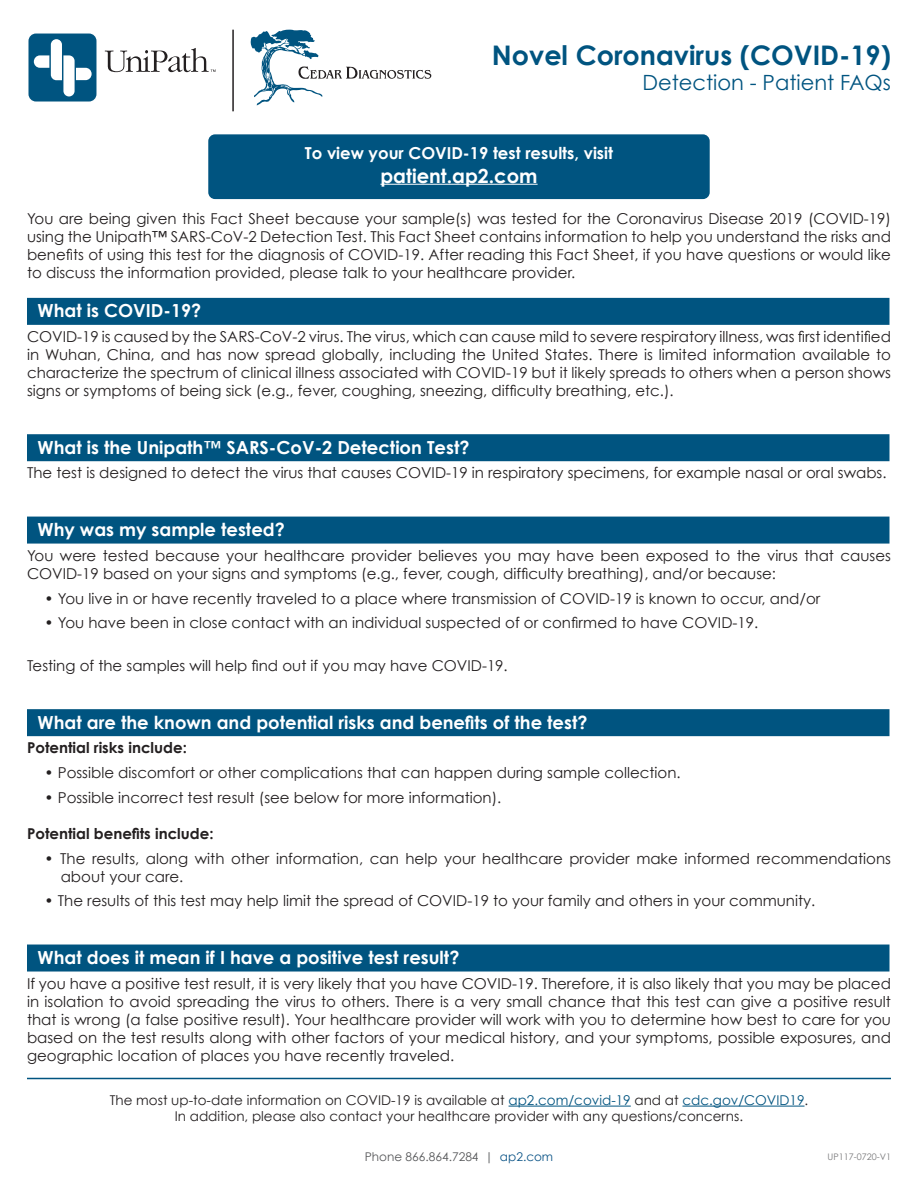
<style>
.page{position:relative;width:918px;height:1188px;background:#fff}
.page>*{position:absolute;margin:0;border:0;box-sizing:border-box;transform-origin:0 0}
.t1{font:700 27px "Century Gothic";color:#005480}
.t2{font:21px "Century Gothic";color:#005480}
.t3{font:700 19.5px "Century Gothic";color:#fff}
.t4{font:700 18px "Century Gothic";color:#fff}
.t5{font:700 16.5px "Century Gothic";color:#fff}
.t6{font:15px/18px "Century Gothic";color:#231f20;text-align:justify}
.t7{font:700 15px "Century Gothic";color:#231f20}
.t8{font:13.5px/16.2px "Century Gothic";color:#231f20;text-align:center}
.t9{font:12px "Century Gothic";color:#57585a}
.t10{font:9px "Century Gothic";color:#777779}
.s1{color:#005480}
.s2{color:#0a5386}
</style>
<div class="page">
<hr style="left:509px;top:1106px;width:122px;height:1px;background:#005480">
<hr style="left:682px;top:1106px;width:123px;height:1px;background:#005480">
<hr style="left:27px;top:1078px;width:864px;height:1px;background:#005480">
<svg style="left:251px;top:30px;width:180px;height:75px"></svg>
<svg style="left:28px;top:34px;width:68px;height:68px"></svg>
<svg style="left:105px;top:48px;width:111px;height:24px"></svg>
<hr style="left:232px;top:30px;width:2px;height:81px;background:#231f20">
<div style="left:27px;top:298px;width:863px;height:27px;background:#005480"></div>
<div style="left:27px;top:434px;width:863px;height:27px;background:#005480"></div>
<div style="left:27px;top:517px;width:863px;height:27px;background:#005480"></div>
<div style="left:27px;top:709px;width:863px;height:27px;background:#005480"></div>
<div style="left:27px;top:945px;width:863px;height:27px;background:#005480"></div>
<div style="left:208px;top:134px;width:502px;height:65px;background:#005480;border-radius:7px"></div>
<hr style="left:380px;top:184px;width:158px;height:1px;background:#fff">
<h1 class="t1" style="left:492px;top:34px;width:401px">Novel Coronavirus (COVID-19)</h1>
<h2 class="t2" style="left:643px;top:68px;width:250px">Detection - Patient FAQs</h2>
<p class="t5" style="left:305px;top:141px;width:310px">To view your COVID-19 test results, visit</p>
<h3 class="t3" style="left:380px;top:161px;width:159px">patient.ap2.com</h3>
<p class="t6" style="left:27px;top:209px;width:866px">You are being given this Fact Sheet because your sample(s) was tested for the Coronavirus Disease 2019 (COVID-19) using the Unipath™ SARS-CoV-2 Detection Test. This Fact Sheet contains information to help you understand the risks and benefits of using this test for the diagnosis of COVID-19. After reading this Fact Sheet, if you have questions or would like to discuss the information provided, please talk to your healthcare provider.</p>
<p class="t4" style="left:37px;top:297px;width:165px">What is COVID-19?</p>
<p class="t6" style="left:27px;top:327px;width:866px">COVID-19 is caused by the SARS-CoV-2 virus. The virus, which can cause mild to severe respiratory illness, was first identified in Wuhan, China, and has now spread globally, including the United States. There is limited information available to characterize the spectrum of clinical illness associated with COVID-19 but it likely spreads to others when a person shows signs or symptoms of being sick (e.g., fever, coughing, sneezing, difficulty breathing, etc.).</p>
<p class="t4" style="left:37px;top:434px;width:433px">What is the Unipath™ SARS-CoV-2 Detection Test?</p>
<p class="t6" style="left:27px;top:464px;width:861px">The test is designed to detect the virus that causes COVID-19 in respiratory specimens, for example nasal or oral swabs.</p>
<p class="t4" style="left:37px;top:516px;width:249px">Why was my sample tested?</p>
<p class="t6" style="left:27px;top:546px;width:865px">You were tested because your healthcare provider believes you may have been exposed to the virus that causes<br>COVID-19 based on your signs and symptoms (e.g., fever, cough, difficulty breathing), and/or because:</p>
<p class="t6" style="left:45px;top:589px;width:777px">• You live in or have recently traveled to a place where transmission of COVID-19 is known to occur, and/or</p>
<p class="t6" style="left:45px;top:614px;width:715px">• You have been in close contact with an individual suspected of or confirmed to have COVID-19.</p>
<p class="t6" style="left:27px;top:656px;width:482px">Testing of the samples will help find out if you may have COVID-19.</p>
<p class="t4" style="left:37px;top:708px;width:552px">What are the known and potential risks and benefits of the test?</p>
<p class="t7" style="left:27px;top:737px;width:161px">Potential risks include:</p>
<p class="t6" style="left:45px;top:764px;width:638px">• Possible discomfort or other complications that can happen during sample collection.</p>
<p class="t6" style="left:45px;top:788px;width:458px">• Possible incorrect test result (see below for more information).</p>
<p class="t7" style="left:27px;top:822px;width:188px">Potential benefits include:</p>
<p class="t6" style="left:61px;top:849px;width:832px;text-indent:-16px">• The results, along with other information, can help your healthcare provider make informed recommendations about your care.</p>
<p class="t6" style="left:45px;top:892px;width:772px">• The results of this test may help limit the spread of COVID-19 to your family and others in your community.</p>
<p class="t4" style="left:37px;top:944px;width:423px">What does it mean if I have a positive test result?</p>
<p class="t6" style="left:27px;top:974px;width:866px">If you have a positive test result, it is very likely that you have COVID-19. Therefore, it is also likely that you may be placed in isolation to avoid spreading the virus to others. There is a very small chance that this test can give a positive result that is wrong (a false positive result). Your healthcare provider will work with you to determine how best to care for you based on the test results along with other factors of your medical history, and your symptoms, possible exposures, and geographic location of places you have recently traveled.</p>
<p class="t8" style="left:110px;top:1092px;width:700px">The most up-to-date information on COVID-19 is available at <span class="s1">ap2.com/covid-19</span> and at <span class="s1">cdc.gov/COVID19</span>.<br>In addition, please also contact your healthcare provider with any questions/concerns.</p>
<p class="t9" style="left:365px;top:1149px;width:190px">Phone 866.864.7284 | <span class="s2">ap2.com</span></p>
<p class="t10" style="left:828px;top:1150px;width:65px">UP117-0720-V1</p>
</div>
